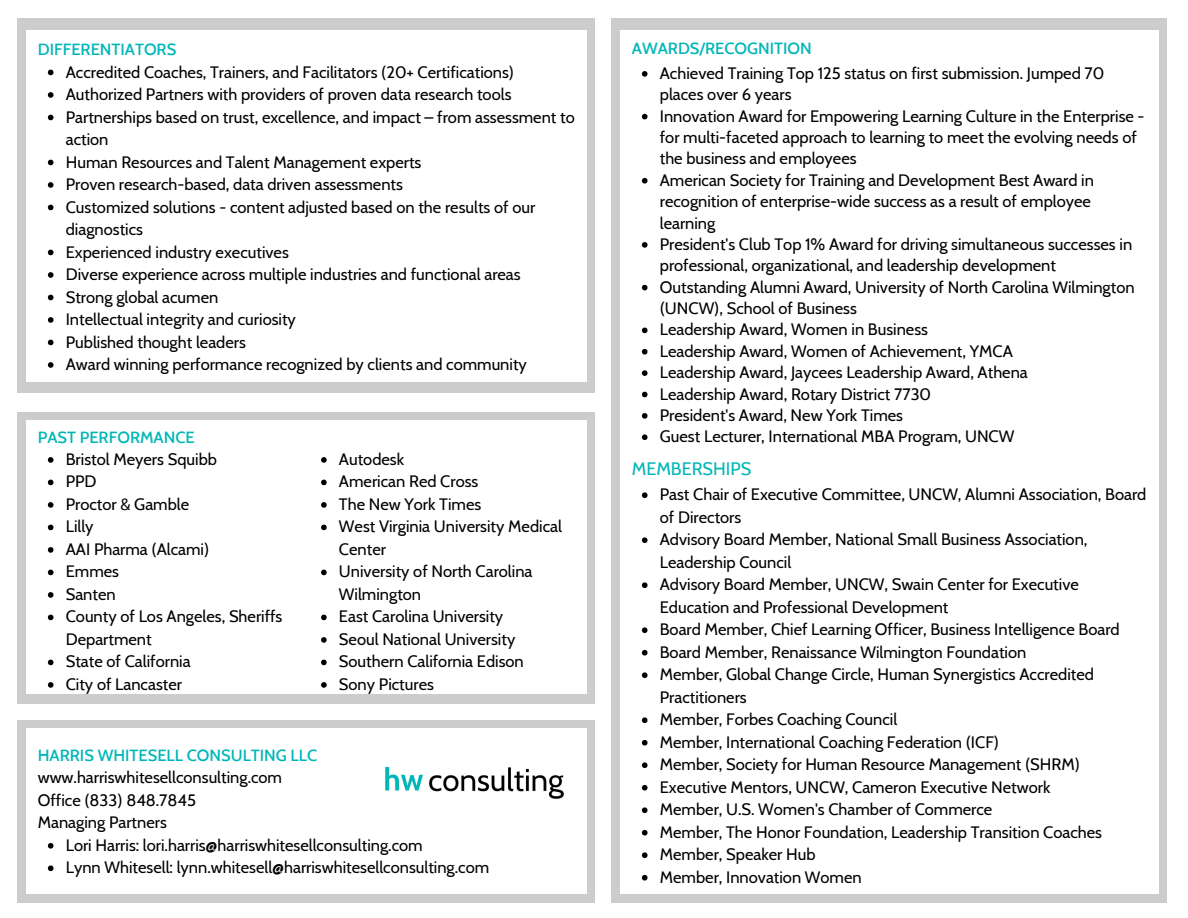
<style>
.page{position:relative;width:1188px;height:918px;background:#fff}
.page>*{position:absolute;margin:0;border:0;box-sizing:border-box;transform-origin:0 0}
.t1{font:18px "Cabin";color:#00b6b7}
.t2{font:16.5px/22.5px "Cabin";color:#000}
.t3{font:500 16.5px "Cabin";color:#00b6b7}
</style>
<div class="page">
<div style="left:17px;top:720px;width:577px;height:182px;background:#ccc"></div>
<div style="left:17px;top:412px;width:577px;height:291px;background:#ccc"></div>
<div style="left:17px;top:19px;width:577px;height:374px;background:#ccc"></div>
<div style="left:611px;top:19px;width:556px;height:884px;background:#ccc"></div>
<div style="left:27px;top:420px;width:560px;height:273px;background:#fff"></div>
<div style="left:27px;top:729px;width:560px;height:165px;background:#fff"></div>
<img style="left:385px;top:766px;width:179px;height:33px">
<div style="left:620px;top:30px;width:539px;height:864px;background:#fff"></div>
<div style="left:27px;top:30px;width:560px;height:351px;background:#fff"></div>
<svg style="left:642px;top:71px;width:6px;height:6px"></svg>
<svg style="left:642px;top:114px;width:6px;height:5px"></svg>
<svg style="left:642px;top:178px;width:6px;height:6px"></svg>
<svg style="left:642px;top:242px;width:6px;height:6px"></svg>
<svg style="left:642px;top:285px;width:6px;height:5px"></svg>
<svg style="left:642px;top:328px;width:6px;height:5px"></svg>
<svg style="left:642px;top:349px;width:6px;height:6px"></svg>
<svg style="left:642px;top:370px;width:6px;height:6px"></svg>
<svg style="left:642px;top:392px;width:6px;height:5px"></svg>
<svg style="left:642px;top:413px;width:6px;height:6px"></svg>
<svg style="left:642px;top:434px;width:6px;height:6px"></svg>
<svg style="left:48px;top:70px;width:6px;height:5px"></svg>
<svg style="left:48px;top:92px;width:6px;height:6px"></svg>
<svg style="left:48px;top:115px;width:6px;height:5px"></svg>
<svg style="left:48px;top:160px;width:6px;height:5px"></svg>
<svg style="left:48px;top:182px;width:6px;height:6px"></svg>
<svg style="left:48px;top:205px;width:6px;height:5px"></svg>
<svg style="left:48px;top:250px;width:6px;height:5px"></svg>
<svg style="left:48px;top:272px;width:6px;height:6px"></svg>
<svg style="left:48px;top:295px;width:6px;height:5px"></svg>
<svg style="left:48px;top:317px;width:6px;height:6px"></svg>
<svg style="left:48px;top:340px;width:6px;height:5px"></svg>
<svg style="left:48px;top:362px;width:6px;height:6px"></svg>
<svg style="left:48px;top:457px;width:6px;height:6px"></svg>
<svg style="left:48px;top:480px;width:6px;height:5px"></svg>
<svg style="left:48px;top:502px;width:6px;height:6px"></svg>
<svg style="left:48px;top:525px;width:6px;height:5px"></svg>
<svg style="left:48px;top:547px;width:6px;height:6px"></svg>
<svg style="left:48px;top:570px;width:6px;height:5px"></svg>
<svg style="left:48px;top:592px;width:6px;height:6px"></svg>
<svg style="left:48px;top:615px;width:6px;height:5px"></svg>
<svg style="left:48px;top:660px;width:6px;height:5px"></svg>
<svg style="left:48px;top:682px;width:6px;height:6px"></svg>
<svg style="left:48px;top:843px;width:6px;height:6px"></svg>
<svg style="left:48px;top:865px;width:6px;height:6px"></svg>
<svg style="left:642px;top:492px;width:6px;height:6px"></svg>
<svg style="left:642px;top:537px;width:6px;height:6px"></svg>
<svg style="left:642px;top:582px;width:6px;height:6px"></svg>
<svg style="left:642px;top:627px;width:6px;height:6px"></svg>
<svg style="left:642px;top:650px;width:6px;height:6px"></svg>
<svg style="left:642px;top:672px;width:6px;height:6px"></svg>
<svg style="left:642px;top:717px;width:6px;height:6px"></svg>
<svg style="left:642px;top:740px;width:6px;height:6px"></svg>
<svg style="left:642px;top:762px;width:6px;height:6px"></svg>
<svg style="left:642px;top:785px;width:6px;height:6px"></svg>
<svg style="left:642px;top:807px;width:6px;height:6px"></svg>
<svg style="left:642px;top:830px;width:6px;height:6px"></svg>
<svg style="left:642px;top:852px;width:6px;height:6px"></svg>
<svg style="left:642px;top:875px;width:6px;height:6px"></svg>
<svg style="left:321px;top:457px;width:6px;height:6px"></svg>
<svg style="left:321px;top:480px;width:6px;height:5px"></svg>
<svg style="left:321px;top:502px;width:6px;height:6px"></svg>
<svg style="left:321px;top:525px;width:6px;height:5px"></svg>
<svg style="left:321px;top:570px;width:6px;height:5px"></svg>
<svg style="left:321px;top:615px;width:6px;height:5px"></svg>
<svg style="left:321px;top:637px;width:6px;height:6px"></svg>
<svg style="left:321px;top:660px;width:6px;height:5px"></svg>
<svg style="left:321px;top:682px;width:6px;height:6px"></svg>
<p class="t3" style="left:38px;top:39px;width:140px">DIFFERENTIATORS</p>
<p class="t3" style="left:632px;top:38px;width:182px">AWARDS/RECOGNITION</p>
<p class="t2" style="left:66px;top:60px;width:450px">Accredited Coaches, Trainers, and Facilitators (20+ Certifications)</p>
<p class="t2" style="left:66px;top:83px;width:447px">Authorized Partners with providers of proven data research tools</p>
<p class="t2" style="left:66px;top:105px;width:511px">Partnerships based on trust, excellence, and impact – from assessment to action</p>
<p class="t2" style="left:66px;top:150px;width:357px">Human Resources and Talent Management experts</p>
<p class="t2" style="left:66px;top:173px;width:339px">Proven research-based, data driven assessments</p>
<p class="t2" style="left:66px;top:195px;width:471px">Customized solutions - content adjusted based on the results of our diagnostics</p>
<p class="t2" style="left:66px;top:240px;width:225px">Experienced industry executives</p>
<p class="t2" style="left:66px;top:263px;width:456px">Diverse experience across multiple industries and functional areas</p>
<p class="t2" style="left:66px;top:285px;width:154px">Strong global acumen</p>
<p class="t2" style="left:66px;top:308px;width:232px">Intellectual integrity and curiosity</p>
<p class="t2" style="left:66px;top:330px;width:182px">Published thought leaders</p>
<p class="t2" style="left:66px;top:353px;width:463px">Award winning performance recognized by clients and community</p>
<p class="t3" style="left:38px;top:427px;width:159px">PAST PERFORMANCE</p>
<p class="t2" style="left:66px;top:448px;width:153px">Bristol Meyers Squibb</p>
<p class="t2" style="left:66px;top:470px;width:32px">PPD</p>
<p class="t2" style="left:66px;top:493px;width:125px">Proctor &amp; Gamble</p>
<p class="t2" style="left:66px;top:515px;width:29px">Lilly</p>
<p class="t2" style="left:66px;top:538px;width:145px">AAI Pharma (Alcami)</p>
<p class="t2" style="left:66px;top:560px;width:55px">Emmes</p>
<p class="t2" style="left:66px;top:583px;width:51px">Santen</p>
<p class="t2" style="left:66px;top:605px;width:218px">County of Los Angeles, Sheriffs<br>Department</p>
<p class="t2" style="left:66px;top:650px;width:126px">State of California</p>
<p class="t2" style="left:66px;top:673px;width:118px">City of Lancaster</p>
<p class="t3" style="left:38px;top:745px;width:281px">HARRIS WHITESELL CONSULTING LLC</p>
<p class="t2" style="left:38px;top:766px;width:246px">www.harriswhitesellconsulting.com</p>
<p class="t2" style="left:38px;top:789px;width:160px">Office (833) 848.7845</p>
<p class="t2" style="left:38px;top:811px;width:131px">Managing Partners</p>
<p class="t2" style="left:339px;top:448px;width:67px">Autodesk</p>
<p class="t2" style="left:339px;top:470px;width:141px">American Red Cross</p>
<p class="t2" style="left:339px;top:493px;width:144px">The New York Times</p>
<p class="t2" style="left:339px;top:515px;width:225px">West Virginia University Medical<br>Center</p>
<p class="t2" style="left:339px;top:560px;width:195px">University of North Carolina<br>Wilmington</p>
<p class="t2" style="left:339px;top:605px;width:166px">East Carolina University</p>
<p class="t2" style="left:339px;top:628px;width:178px">Seoul National University</p>
<p class="t2" style="left:339px;top:650px;width:186px">Southern California Edison</p>
<p class="t2" style="left:339px;top:673px;width:97px">Sony Pictures</p>
<p class="t2" style="left:66px;top:834px;width:358px">Lori Harris: lori.harris@harriswhitesellconsulting.com</p>
<p class="t2" style="left:66px;top:856px;width:425px">Lynn Whitesell: lynn.whitesell@harriswhitesellconsulting.com</p>
<p class="t2" style="left:660px;top:62px;width:446px;line-height:21.3px">Achieved Training Top 125 status on first submission. Jumped 70 places over 6 years</p>
<p class="t2" style="left:660px;top:105px;width:486px;line-height:21.3px">Innovation Award for Empowering Learning Culture in the Enterprise - for multi-faceted approach to learning to meet the evolving needs of the business and employees</p>
<p class="t2" style="left:660px;top:169px;width:436px;line-height:21.3px">American Society for Training and Development Best Award in recognition of enterprise-wide success as a result of employee learning</p>
<p class="t2" style="left:660px;top:233px;width:474px;line-height:21.3px">President's Club Top 1% Award for driving simultaneous successes in professional, organizational, and leadership development</p>
<p class="t2" style="left:660px;top:276px;width:476px;line-height:21.3px">Outstanding Alumni Award, University of North Carolina Wilmington (UNCW), School of Business</p>
<p class="t2" style="left:660px;top:318px;width:270px">Leadership Award, Women in Business</p>
<p class="t2" style="left:660px;top:340px;width:355px">Leadership Award, Women of Achievement, YMCA</p>
<p class="t2" style="left:660px;top:361px;width:370px">Leadership Award, Jaycees Leadership Award, Athena</p>
<p class="t2" style="left:660px;top:382px;width:273px">Leadership Award, Rotary District 7730</p>
<p class="t2" style="left:660px;top:404px;width:245px">President's Award, New York Times</p>
<p class="t2" style="left:660px;top:425px;width:356px">Guest Lecturer, International MBA Program, UNCW</p>
<p class="t1" style="left:632px;top:458px;width:121px">MEMBERSHIPS</p>
<p class="t2" style="left:660px;top:483px;width:488px">Past Chair of Executive Committee, UNCW, Alumni Association, Board of Directors</p>
<p class="t2" style="left:660px;top:528px;width:429px">Advisory Board Member, National Small Business Association,<br>Leadership Council</p>
<p class="t2" style="left:660px;top:573px;width:421px">Advisory Board Member, UNCW, Swain Center for Executive<br>Education and Professional Development</p>
<p class="t2" style="left:660px;top:618px;width:461px">Board Member, Chief Learning Officer, Business Intelligence Board</p>
<p class="t2" style="left:660px;top:641px;width:368px">Board Member, Renaissance Wilmington Foundation</p>
<p class="t2" style="left:660px;top:663px;width:436px">Member, Global Change Circle, Human Synergistics Accredited<br>Practitioners</p>
<p class="t2" style="left:660px;top:708px;width:239px">Member, Forbes Coaching Council</p>
<p class="t2" style="left:660px;top:731px;width:341px">Member, International Coaching Federation (ICF)</p>
<p class="t2" style="left:660px;top:753px;width:422px">Member, Society for Human Resource Management (SHRM)</p>
<p class="t2" style="left:660px;top:776px;width:392px">Executive Mentors, UNCW, Cameron Executive Network</p>
<p class="t2" style="left:660px;top:798px;width:334px">Member, U.S. Women's Chamber of Commerce</p>
<p class="t2" style="left:660px;top:821px;width:444px">Member, The Honor Foundation, Leadership Transition Coaches</p>
<p class="t2" style="left:660px;top:843px;width:157px">Member, Speaker Hub</p>
<p class="t2" style="left:660px;top:866px;width:203px">Member, Innovation Women</p>
</div>
